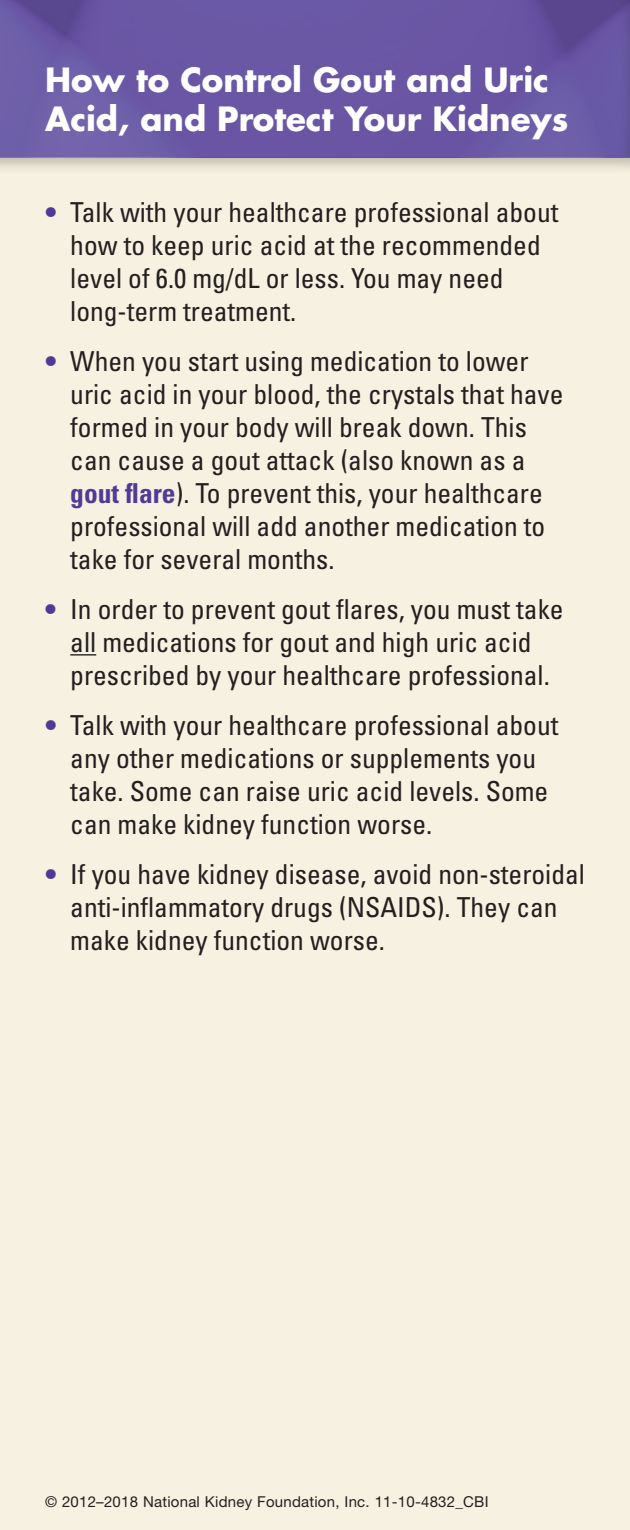
<style>
.page{position:relative;width:630px;height:1530px;background:#fff}
.page>*{position:absolute;margin:0;border:0;box-sizing:border-box;transform-origin:0 0}
.t1{font:700 32.5px/39px "Futura";color:#fff}
.t2{font:condensed 27.5px/33px "Univers LT Std";color:#231f20}
.t3{font:15px "Helvetica Neue LT Std";letter-spacing:.015em;color:#231f20}
.s1{font-weight:700;color:#513a97}
</style>
<div class="page">
<div style="left:0;top:158px;width:630px;height:1372px;background:#f6f1e0"></div>
<div style="left:0;top:0;width:630px;height:176px;background:#231f20;opacity:.33"></div>
<div style="left:0;top:0;width:630px;height:158px;background:#6652a2"></div>
<hr style="left:70px;top:654px;width:26px;height:2px;background:#231f20">
<div style="left:617px;top:0;width:13px;height:176px;background:#231f20;opacity:.33"></div>
<hr style="left:629px;top:0;width:1px;height:158px;background:#6652a2">
<p class="t1" style="left:45px;top:59px;width:525px">How to Control Gout and Uric<br>Acid, and Protect Your Kidneys</p>
<p class="t2" style="left:70px;top:196px;width:490px;text-indent:-25px"><span class="s1">•</span> Talk with your healthcare professional about how to keep uric acid at the recommended level of 6.0 mg/dL or less. You may need long-term treatment.</p>
<p class="t2" style="left:70px;top:345px;width:495px;text-indent:-25px"><span class="s1">•</span> When you start using medication to lower uric acid in your blood, the crystals that have formed in your body will break down. This can cause a gout attack (also known as a <span class="s1">gout flare</span>). To prevent this, your healthcare professional will add another medication to take for several months.</p>
<p class="t2" style="left:45px;top:592px;width:520px;text-align:center"><span class="s1">•</span> In order to prevent gout flares, you must take all medications for gout and high uric acid prescribed by your healthcare professional.</p>
<p class="t2" style="left:70px;top:708px;width:490px;text-indent:-25px"><span class="s1">•</span> Talk with your healthcare professional about any other medications or supplements you take. Some can raise uric acid levels. Some can make kidney function worse.</p>
<p class="t2" style="left:70px;top:857px;width:516px;text-indent:-25px"><span class="s1">•</span> If you have kidney disease, avoid non-steroidal anti-inflammatory drugs (NSAIDS). They can make kidney function worse.</p>
<p class="t3" style="left:45px;top:1493px;width:445px">© 2012–2018 National Kidney Foundation, Inc. 11-10-4832_CBI</p>
</div>
